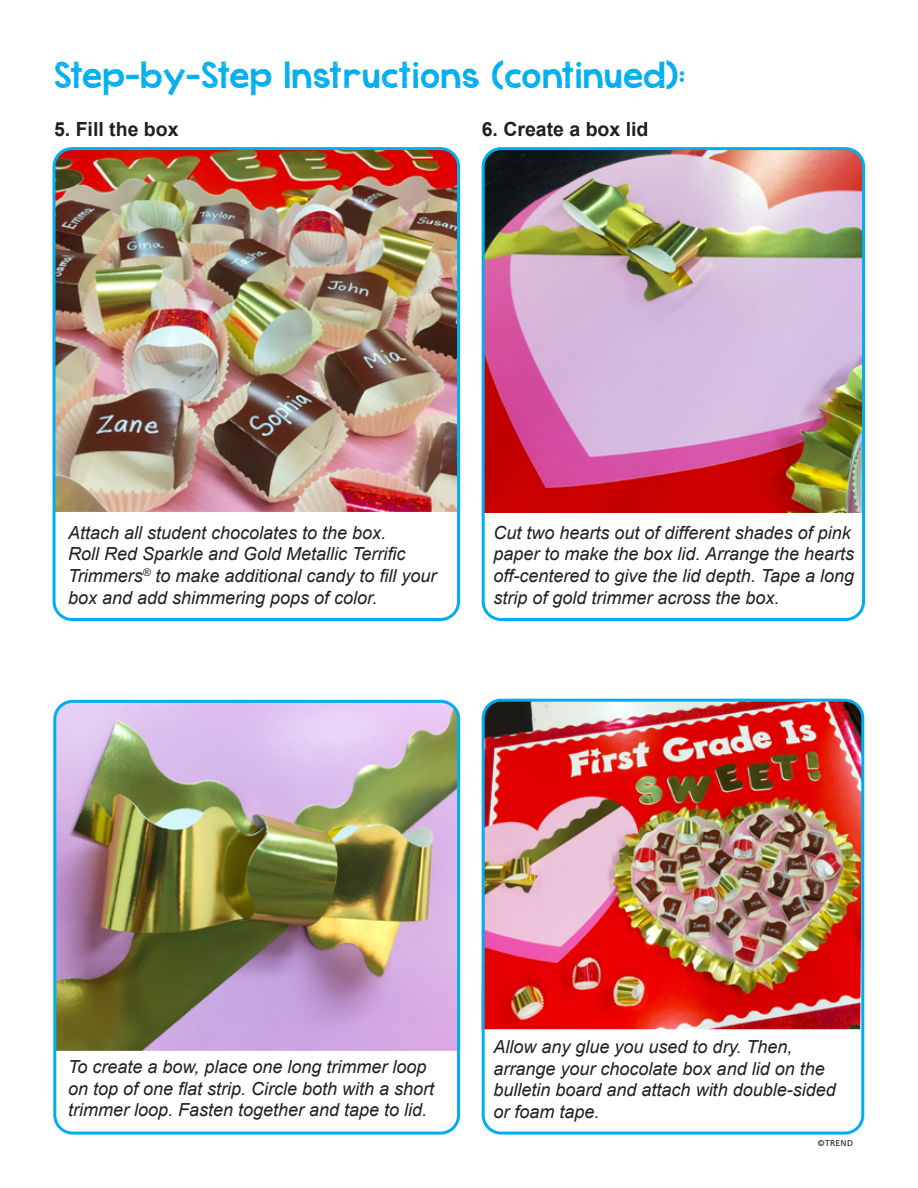
<style>
.page{position:relative;width:918px;height:1188px;background:#fff}
.page>*{position:absolute;margin:0;border:0;box-sizing:border-box;transform-origin:0 0}
.t1{font:27px "KG Cold Coffee";letter-spacing:.02em;color:#00aeef}
.t2{font:700 19.5px "Arial";color:#231f20}
.t3{font:italic 18px/21.6px "Arial";color:#231f20}
.t4{font:8.4px "Frutiger";letter-spacing:.04em;color:#231f20}
</style>
<div class="page">
<img style="left:483px;top:151px;width:378px;height:362px">
<img style="left:54px;top:151px;width:402px;height:361px">
<img style="left:482px;top:700px;width:381px;height:329px">
<img style="left:57px;top:700px;width:403px;height:351px">
<div style="left:482px;top:147px;width:383px;height:474px;border:3px solid #00aeef;border-radius:18px"></div>
<div style="left:53px;top:700px;width:407px;height:435px;border:3px solid #00aeef;border-radius:18px"></div>
<div style="left:482px;top:699px;width:382px;height:436px;border:3px solid #00aeef;border-radius:18px"></div>
<div style="left:53px;top:147px;width:407px;height:474px;border:3px solid #00aeef;border-radius:18px"></div>
<h1 class="t1" style="left:54px;top:53px;width:633px">Step-by-Step Instructions (continued):</h1>
<p class="t2" style="left:54px;top:116px;width:126px">5. Fill the box</p>
<p class="t2" style="left:482px;top:116px;width:168px">6. Create a box lid</p>
<p class="t3" style="left:68px;top:522px;width:370px">Attach all student chocolates to the box.<br>Roll Red Sparkle and Gold Metallic Terrific Trimmers<sup>®</sup> to make additional candy to fill your box and add shimmering pops of color.</p>
<p class="t3" style="left:494px;top:522px;width:362px">Cut two hearts out of different shades of pink paper to make the box lid. Arrange the hearts off-centered to give the lid depth. Tape a long strip of gold trimmer across the box.</p>
<p class="t3" style="left:68px;top:1056px;width:368px">To create a bow, place one long trimmer loop on top of one flat strip. Circle both with a short trimmer loop. Fasten together and tape to lid.</p>
<p class="t3" style="left:494px;top:1036px;width:344px">Allow any glue you used to dry. Then, arrange your chocolate box and lid on the bulletin board and attach with double-sided or foam tape.</p>
<p class="t4" style="left:818px;top:1138px;width:37px">©TREND</p>
</div>
